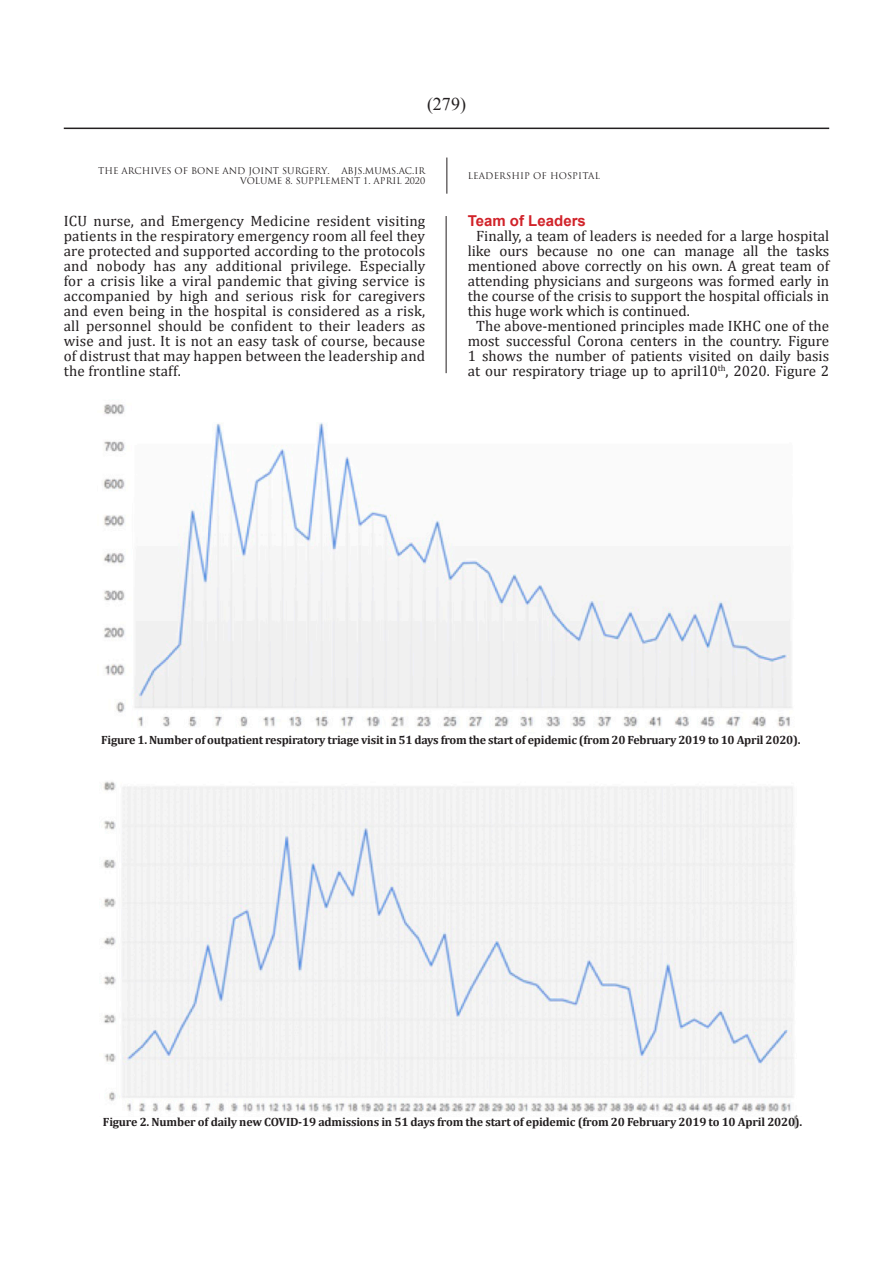
<style>
.page{position:relative;width:893px;height:1263px;background:#fff}
.page>*{position:absolute;margin:0;border:0;box-sizing:border-box;transform-origin:0 0}
.t1{font:18px "Times New Roman";color:#231f20}
.List_Paragraph{font:15px/15px "Cambria";color:#231f20;text-align:justify}
.List_Paragraph-2{font:700 15px "Arial";color:#d1232a}
.t2{font:700 12px "Cambria";letter-spacing:-.02em;color:#231f20}
.t3{font:9px/10.8px "Trajan Pro";color:#231f20;text-align:right}
</style>
<div class="page">
<hr style="left:64px;top:128px;width:765px;height:1px;background:#231f20">
<hr style="left:446px;top:158px;width:1px;height:36px;background:#231f20">
<hr style="left:446px;top:216px;width:1px;height:157px;background:#231f20">
<img style="left:103px;top:404px;width:689px;height:324px">
<img style="left:103px;top:781px;width:691px;height:331px">
<p class="t1" style="left:427px;top:92px;width:40px">)279(</p>
<p class="t3" style="left:98px;top:165px;width:233px">THE ARCHIVES OF BONE AND JOINT SURGERY.</p>
<p class="t3" style="left:240px;top:165px;width:187px">ABJS.MUMS.AC.IR<br>VOLUME 8. SUPPLEMENT 1. APRIL 2020</p>
<p class="t3" style="left:468px;top:170px;width:134px">LEADERSHIP OF HOSPITAL</p>
<p class="List_Paragraph" style="left:64px;top:213px;width:363px">ICU nurse, and Emergency Medicine resident visiting patients in the respiratory emergency room all feel they are protected and supported according to the protocols and nobody has any additional privilege. Especially for a crisis like a viral pandemic that giving service is accompanied by high and serious risk for caregivers and even being in the hospital is considered as a risk, all personnel should be confident to their leaders as wise and just. It is not an easy task of course, because of distrust that may happen between the leadership and the frontline staff.</p>
<p class="List_Paragraph-2" style="left:468px;top:210px;width:120px">Team of Leaders</p>
<p class="List_Paragraph" style="left:468px;top:228px;width:363px;text-indent:9px">Finally, a team of leaders is needed for a large hospital like ours because no one can manage all the tasks mentioned above correctly on his own. A great team of attending physicians and surgeons was formed early in the course of the crisis to support the hospital officials in this huge work which is continued.</p>
<p class="List_Paragraph" style="left:468px;top:318px;width:363px;text-align:center">The above-mentioned principles made IKHC one of the most successful Corona centers in the country. Figure 1 shows the number of patients visited on daily basis at our respiratory triage up to april10<sup>th</sup>, 2020. Figure 2</p>
<p class="t2" style="left:101px;top:731px;width:701px">Figure 1. Number of outpatient respiratory triage visit in 51 days from the start of epidemic (from 20 February 2019 to 10 April 2020).</p>
<p class="t2" style="left:103px;top:1113px;width:701px">Figure 2. Number of daily new COVID-19 admissions in 51 days from the start of epidemic (from 20 February 2019 to 10 April 2020).</p>
</div>
